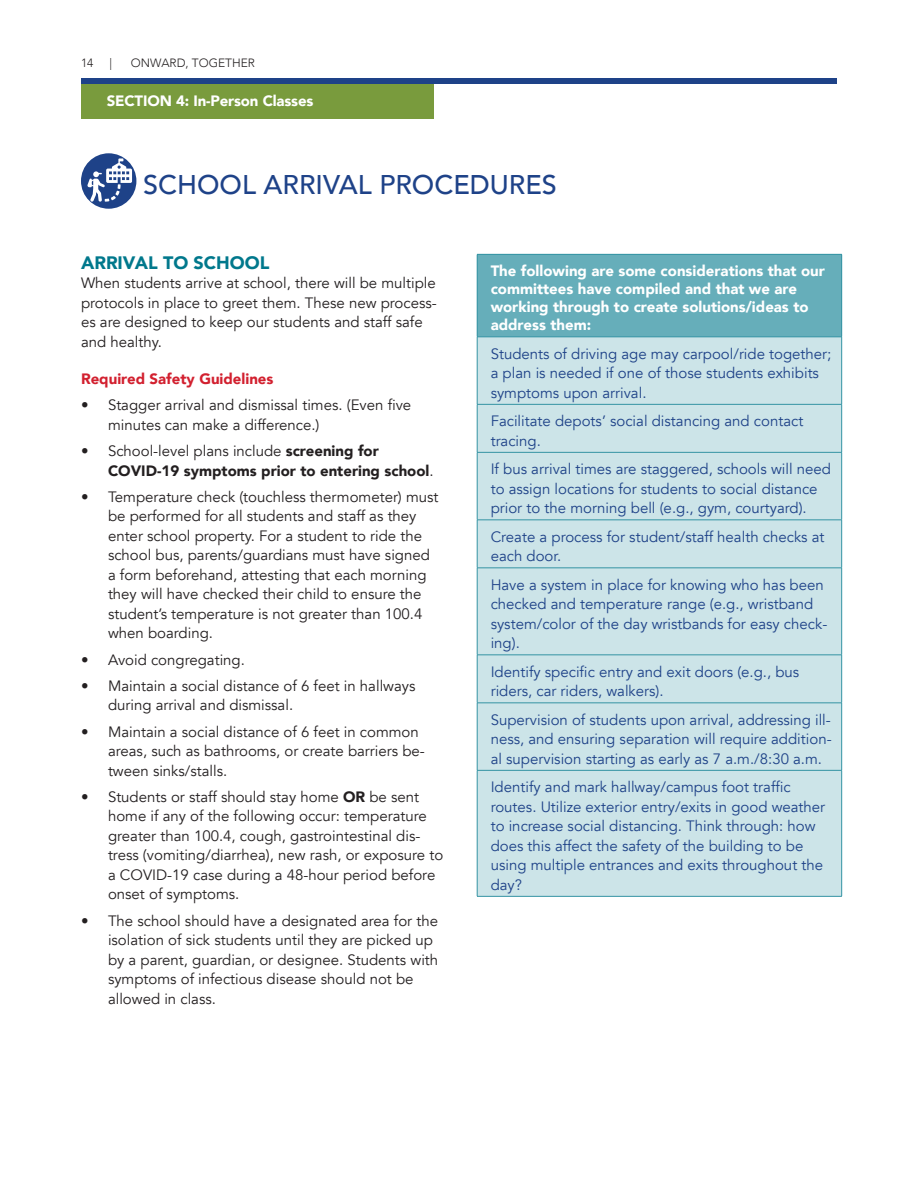
<style>
.page{position:relative;width:918px;height:1188px;background:#fff}
.page>*{position:absolute;margin:0;border:0;box-sizing:border-box;transform-origin:0 0}
.subhead{font:500 27px "Avenir";color:#1e4288}
.subhead2{font:900 18px "Avenir";color:#00788c}
.body{font:15px/19.5px "Avenir";color:#231f20}
.body-2{font:15px/19.5px "Avenir";color:#1e4288}
.body-3{font:900 15px/18px "Avenir";color:#fff}
.t1{font:900 15px/19.5px "Avenir";color:#231f20}
.SECTION{font:900 15px "Avenir";letter-spacing:-.01em;color:#fff}
.body-4{font:900 15px "Avenir";color:#d2202f}
.t2{font:300 12px "Avenir";color:#231f20}
.s1{font-weight:400}
.s2{font-weight:900}
</style>
<div class="page">
<div style="left:81px;top:78px;width:353px;height:41px;background:#799b3d"></div>
<div style="left:81px;top:78px;width:756px;height:6px;background:#1e4288"></div>
<div style="left:81px;top:153px;width:55px;height:56px;background:#1e4288;border-radius:50%"></div>
<svg style="left:87px;top:158px;width:45px;height:44px"></svg>
<div style="left:477px;top:254px;width:365px;height:83px;background:#66aeba"></div>
<div style="left:478px;top:338px;width:363px;height:558px;background:#cce4e8"></div>
<hr style="left:477px;top:254px;width:365px;height:1px;background:#3393a3">
<hr style="left:477px;top:255px;width:1px;height:82px;background:#3393a3">
<hr style="left:841px;top:255px;width:1px;height:82px;background:#3393a3">
<hr style="left:477px;top:337px;width:365px;height:1px;background:#3393a3">
<hr style="left:477px;top:337px;width:1px;height:67px;background:#3393a3">
<hr style="left:841px;top:337px;width:1px;height:67px;background:#3393a3">
<hr style="left:477px;top:404px;width:365px;height:1px;background:#3393a3">
<hr style="left:477px;top:405px;width:1px;height:47px;background:#3393a3">
<hr style="left:841px;top:405px;width:1px;height:47px;background:#3393a3">
<hr style="left:477px;top:452px;width:365px;height:1px;background:#3393a3">
<hr style="left:477px;top:453px;width:1px;height:67px;background:#3393a3">
<hr style="left:841px;top:453px;width:1px;height:67px;background:#3393a3">
<hr style="left:477px;top:520px;width:365px;height:1px;background:#3393a3">
<hr style="left:477px;top:520px;width:1px;height:48px;background:#3393a3">
<hr style="left:841px;top:520px;width:1px;height:48px;background:#3393a3">
<hr style="left:477px;top:568px;width:365px;height:1px;background:#3393a3">
<hr style="left:477px;top:568px;width:1px;height:87px;background:#3393a3">
<hr style="left:841px;top:568px;width:1px;height:87px;background:#3393a3">
<hr style="left:477px;top:655px;width:365px;height:1px;background:#3393a3">
<hr style="left:477px;top:655px;width:1px;height:48px;background:#3393a3">
<hr style="left:841px;top:655px;width:1px;height:48px;background:#3393a3">
<hr style="left:477px;top:703px;width:365px;height:1px;background:#3393a3">
<hr style="left:477px;top:703px;width:1px;height:67px;background:#3393a3">
<hr style="left:841px;top:703px;width:1px;height:67px;background:#3393a3">
<hr style="left:477px;top:770px;width:365px;height:1px;background:#3393a3">
<hr style="left:477px;top:771px;width:1px;height:125px;background:#3393a3">
<hr style="left:841px;top:771px;width:1px;height:125px;background:#3393a3">
<hr style="left:477px;top:896px;width:365px;height:1px;background:#3393a3">
<p class="t2" style="left:81px;top:56px;width:14px">14</p>
<p class="t2" style="left:109px;top:56px;width:4px">|</p>
<p class="t2" style="left:131px;top:56px;width:126px">ONWARD, TOGETHER</p>
<p class="SECTION" style="left:107px;top:88px;width:208px">SECTION 4: In-Person Classes</p>
<p class="subhead" style="left:143px;top:161px;width:415px">SCHOOL ARRIVAL PROCEDURES</p>
<p class="subhead2" style="left:81px;top:247px;width:190px">ARRIVAL TO SCHOOL</p>
<p class="body" style="left:81px;top:274px;width:357px">When students arrive at school, there will be multiple protocols in place to greet them. These new process&shy;es are designed to keep our students and staff safe and healthy.</p>
<p class="body-4" style="left:81px;top:366px;width:194px">Required Safety Guidelines</p>
<p class="body" style="left:108px;top:396px;width:305px;text-indent:-27px">• Stagger arrival and dismissal times. (Even five minutes can make a difference.)</p>
<p class="t1" style="left:108px;top:441px;width:327px;text-indent:-27px"><span class="s1">• School-level plans include</span> screening for<br>COVID-19 symptoms prior to entering school<span class="s1">.</span></p>
<p class="body" style="left:108px;top:487px;width:332px;text-indent:-27px">• Temperature check (touchless thermometer) must be performed for all students and staff as they enter school property. For a student to ride the school bus, parents/guardians must have signed a form beforehand, attesting that each morning they will have checked their child to ensure the student’s temperature is not greater than 100.4 when boarding.</p>
<p class="body" style="left:81px;top:650px;width:165px">• Avoid congregating.</p>
<p class="body" style="left:108px;top:676px;width:309px;text-indent:-27px">• Maintain a social distance of 6 feet in hallways during arrival and dismissal.</p>
<p class="body" style="left:108px;top:722px;width:318px;text-indent:-27px">• Maintain a social distance of 6 feet in common areas, such as bathrooms, or create barriers be&shy;tween sinks/stalls.</p>
<p class="body" style="left:108px;top:787px;width:337px;text-indent:-27px">• Students or staff should stay home <span class="s2">OR</span> be sent home if any of the following occur: temperature greater than 100.4, cough, gastrointestinal dis&shy;tress (vomiting/diarrhea), new rash, or exposure to a COVID-19 case during a 48-hour period before onset of symptoms.</p>
<p class="body" style="left:108px;top:911px;width:332px;text-indent:-27px">• The school should have a designated area for the isolation of sick students until they are picked up by a parent, guardian, or designee. Students with symptoms of infectious disease should not be allowed in class.</p>
<p class="body-3" style="left:491px;top:261px;width:336px">The following are some considerations that our committees have compiled and that we are working through to create solutions/ideas to address them:</p>
<p class="body-2" style="left:491px;top:344px;width:342px">Students of driving age may carpool/ride together; a plan is needed if one of those students exhibits symptoms upon arrival.</p>
<p class="body-2" style="left:491px;top:411px;width:314px">Facilitate depots’ social distancing and contact tracing.</p>
<p class="body-2" style="left:491px;top:459px;width:342px">If bus arrival times are staggered, schools will need to assign locations for students to social distance prior to the morning bell (e.g., gym, courtyard).</p>
<p class="body-2" style="left:491px;top:527px;width:335px">Create a process for student/staff health checks at each door.</p>
<p class="body-2" style="left:491px;top:575px;width:338px">Have a system in place for knowing who has been checked and temperature range (e.g., wristband system/color of the day wristbands for easy check&shy;ing).</p>
<p class="body-2" style="left:491px;top:662px;width:310px">Identify specific entry and exit doors (e.g., bus riders, car riders, walkers).</p>
<p class="body-2" style="left:491px;top:710px;width:343px;text-align:justify">Supervision of students upon arrival, addressing ill&shy;ness, and ensuring separation will require addition&shy;al supervision starting as early as 7 a.m./8:30 a.m.</p>
<p class="body-2" style="left:491px;top:777px;width:336px">Identify and mark hallway/campus foot traffic routes. Utilize exterior entry/exits in good weather to increase social distancing. Think through: how does this affect the safety of the building to be using multiple entrances and exits throughout the day?</p>
</div>
